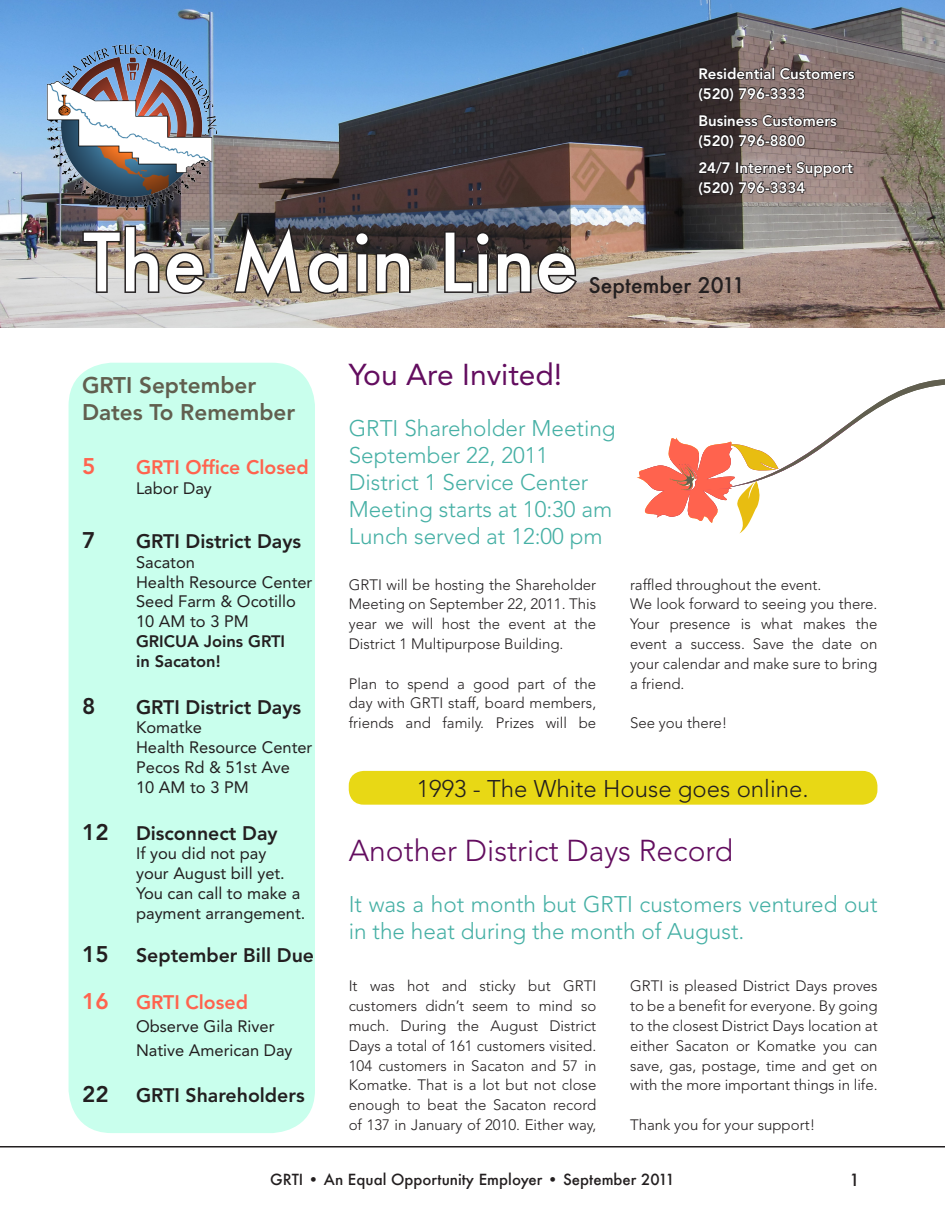
<style>
.page{position:relative;width:945px;height:1215px;background:#fff}
.page>*{position:absolute;margin:0;border:0;box-sizing:border-box;transform-origin:0 0}
.t1{font:500 78px "Futura";color:#fff}
.t2{font:300 30px "Avenir LT Std";color:#630d5f}
.t3{font:30px "Avenir LT Std";color:#630d5f}
.t4{font:300 24px "Avenir LT Std";color:#231f20}
.t5{font:300 22.5px/27px "Avenir LT Std";color:#46b0a5}
.t6{font:800 22.5px/27px "Avenir LT Std";color:#615f4f}
.t7{font:800 22.5px "Avenir LT Std";color:#231f20}
.t8{font:800 22.5px "Avenir LT Std";color:#ff634e}
.t9{font:500 21px "Futura";color:#231f20}
.t10{font:800 19.5px "Avenir LT Std";color:#231f20}
.t11{font:800 19.5px "Avenir LT Std";color:#ff634e}
.t12{font:16.5px "Avenir LT Std";color:#231f20}
.t13{font:800 16.5px "Avenir LT Std";color:#231f20}
.t14{font:500 16.5px "Futura";color:#231f20}
.t15{font:300 15px/19.8px "Avenir LT Std";color:#231f20;text-align:justify}
.t16{font:800 15px "Avenir LT Std";color:#fff}
.t17{font:500 15px "Futura";color:#231f20}
.s1{font-size:22.5px}
</style>
<div class="page">
<hr style="left:0;top:1146px;width:945px;height:2px;background:#231f20">
<img style="left:0;top:0;width:945px;height:328px">
<svg style="left:698px;top:66px;width:158px;height:37px;background:#5a4c4b"></svg>
<svg style="left:698px;top:114px;width:140px;height:36px;background:#584b49"></svg>
<svg style="left:697px;top:160px;width:157px;height:37px;background:#665958"></svg>
<img style="left:39px;top:32px;width:187px;height:186px">
<img style="left:81px;top:224px;width:126px;height:71px">
<svg style="left:232px;top:218px;width:180px;height:83px;background:#6a6258"></svg>
<svg style="left:443px;top:230px;width:136px;height:65px;background:#625851"></svg>
<div style="left:349px;top:771px;width:528px;height:34px;background:#e8d815;border-radius:15px"></div>
<svg style="left:637px;top:379px;width:308px;height:155px"></svg>
<div style="left:69px;top:363px;width:246px;height:770px;background:#c9ffed;border-radius:43px"></div>
<p class="t1" style="left:83px;top:209px;width:497px">The Main Line</p>
<p class="t16" style="left:698px;top:65px;width:158px">Residential Customers</p>
<p class="t16" style="left:698px;top:85px;width:108px">(520) 796-3333</p>
<p class="t16" style="left:698px;top:112px;width:140px">Business Customers</p>
<p class="t16" style="left:698px;top:132px;width:108px">(520) 796-8800</p>
<p class="t16" style="left:698px;top:159px;width:156px">24/7 Internet Support</p>
<p class="t16" style="left:698px;top:179px;width:108px">(520) 796-3334</p>
<p class="t9" style="left:589px;top:271px;width:158px">September 2011</p>
<p class="t6" style="left:82px;top:372px;width:215px">GRTI September<br>Dates To Remember</p>
<p class="t8" style="left:82px;top:453px;width:15px">5</p>
<p class="t11" style="left:136px;top:456px;width:174px">GRTI Office Closed</p>
<p class="t12" style="left:136px;top:479px;width:77px">Labor Day</p>
<p class="t7" style="left:82px;top:527px;width:15px">7</p>
<p class="t10" style="left:136px;top:530px;width:167px">GRTI District Days</p>
<p class="t12" style="left:136px;top:552px;width:61px">Sacaton</p>
<p class="t12" style="left:136px;top:572px;width:178px">Health Resource Center</p>
<p class="t12" style="left:136px;top:592px;width:161px">Seed Farm &amp; Ocotillo</p>
<p class="t12" style="left:136px;top:612px;width:114px">10 AM to 3 PM</p>
<p class="t13" style="left:136px;top:632px;width:151px">GRICUA Joins GRTI</p>
<p class="t13" style="left:136px;top:651px;width:86px">in Sacaton!</p>
<p class="t7" style="left:82px;top:692px;width:15px">8</p>
<p class="t10" style="left:136px;top:695px;width:167px">GRTI District Days</p>
<p class="t12" style="left:136px;top:718px;width:68px">Komatke</p>
<p class="t12" style="left:136px;top:738px;width:178px">Health Resource Center</p>
<p class="t12" style="left:136px;top:758px;width:155px">Pecos Rd &amp; 51st Ave</p>
<p class="t12" style="left:136px;top:777px;width:114px">10 AM to 3 PM</p>
<p class="t10" style="left:82px;top:821px;width:197px"><span class="s1">12</span> Disconnect Day</p>
<p class="t12" style="left:136px;top:844px;width:132px">If you did not pay</p>
<p class="t12" style="left:136px;top:864px;width:150px">your August bill yet.</p>
<p class="t12" style="left:136px;top:884px;width:166px">You can call to make a</p>
<p class="t12" style="left:136px;top:903px;width:171px">payment arrangement.</p>
<p class="t10" style="left:82px;top:944px;width:234px"><span class="s1">15</span> September Bill Due</p>
<p class="t11" style="left:82px;top:990px;width:167px"><span class="s1">16</span> GRTI Closed</p>
<p class="t12" style="left:136px;top:1017px;width:140px">Observe Gila River</p>
<p class="t12" style="left:136px;top:1040px;width:158px">Native American Day</p>
<p class="t10" style="left:82px;top:1084px;width:224px"><span class="s1">22</span> GRTI Shareholders</p>
<p class="t3" style="left:349px;top:358px;width:215px">You Are Invited!</p>
<p class="t5" style="left:349px;top:415px;width:268px">GRTI Shareholder Meeting</p>
<p class="t5" style="left:349px;top:442px;width:201px">September 22, 2011</p>
<p class="t5" style="left:349px;top:469px;width:241px">District 1 Service Center</p>
<p class="t5" style="left:349px;top:496px;width:265px">Meeting starts at 10:30 am</p>
<p class="t5" style="left:349px;top:523px;width:256px">Lunch served at 12:00 pm</p>
<p class="t15" style="left:349px;top:575px;width:249px">GRTI will be hosting the Shareholder Meeting on September 22, 2011. This year we will host the event at the District 1 Multipurpose Building.</p>
<p class="t15" style="left:349px;top:674px;width:249px">Plan to spend a good part of the day with GRTI staff, board members, friends and family. Prizes will be</p>
<p class="t15" style="left:630px;top:575px;width:193px">raffled throughout the event.</p>
<p class="t15" style="left:630px;top:594px;width:249px">We look forward to seeing you there.<br>Your presence is what makes the event a success. Save the date on your calendar and make sure to bring a friend.</p>
<p class="t15" style="left:630px;top:713px;width:99px">See you there!</p>
<p class="t4" style="left:417px;top:774px;width:393px">1993 - The White House goes online.</p>
<p class="t2" style="left:349px;top:833px;width:386px">Another District Days Record</p>
<p class="t5" style="left:349px;top:891px;width:530px">It was a hot month but GRTI customers ventured out in the heat during the month of August.</p>
<p class="t15" style="left:349px;top:976px;width:249px">It was hot and sticky but GRTI customers didn’t seem to mind so much. During the August District Days a total of 161 customers visited.<br>104 customers in Sacaton and 57 in Komatke. That is a lot but not close enough to beat the Sacaton record of 137 in January of 2010. Either way,</p>
<p class="t15" style="left:630px;top:976px;width:249px">GRTI is pleased District Days proves to be a benefit for everyone. By going to the closest District Days location at either Sacaton or Komatke you can save, gas, postage, time and get on with the more important things in life.</p>
<p class="t15" style="left:630px;top:1115px;width:187px">Thank you for your support!</p>
<p class="t17" style="left:270px;top:1169px;width:406px">GRTI • An Equal Opportunity Employer • September 2011</p>
<p class="t14" style="left:850px;top:1168px;width:12px">1</p>
</div>
